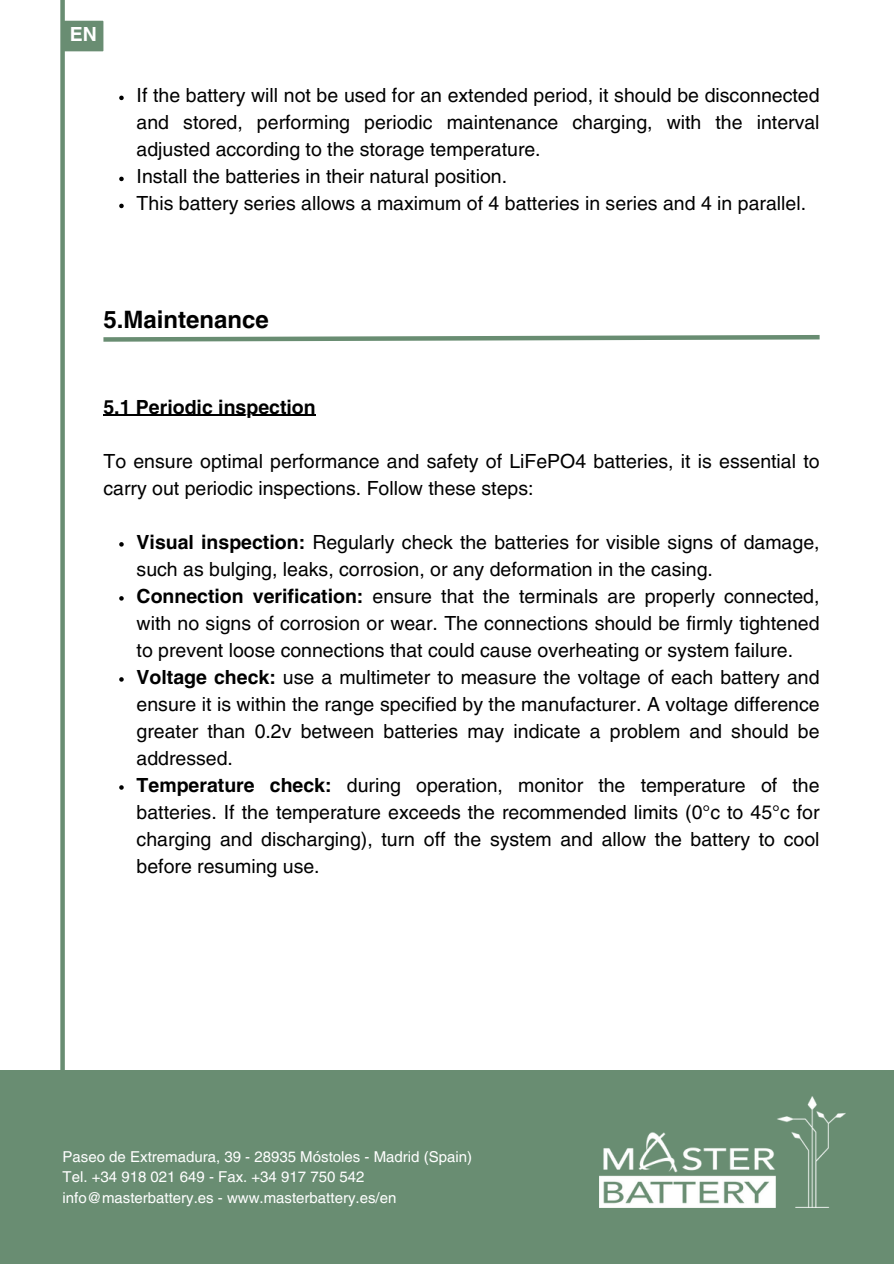
<style>
.page{position:relative;width:894px;height:1264px;background:#fff}
.page>*{position:absolute;margin:0;border:0;box-sizing:border-box;transform-origin:0 0}
.t1{font:700 24px "Helvetica LT Pro";color:#000}
.t2{font:19.5px/27px "Helvetica LT Pro";color:#000;text-align:justify}
.t3{font:700 19.5px "Helvetica LT Pro";color:#000}
.t4{font:700 19.5px "Helvetica LT Pro";color:#fff}
.t5{font:15px "Helvetica LT Pro";color:#fff}
.s1{font-weight:700}
</style>
<div class="page">
<div style="left:60px;top:0;width:5px;height:1070px;background:#698d72"></div>
<div style="left:0;top:1070px;width:893px;height:193px;background:#698d72"></div>
<img style="left:599px;top:1096px;width:246px;height:111px">
<svg style="left:65px;top:21px;width:38px;height:30px"></svg>
<svg style="left:119px;top:96px;width:5px;height:4px"></svg>
<svg style="left:119px;top:177px;width:5px;height:4px"></svg>
<svg style="left:119px;top:204px;width:5px;height:4px"></svg>
<svg style="left:103px;top:335px;width:717px;height:7px"></svg>
<hr style="left:103px;top:415px;width:213px;height:1px;background:#000">
<svg style="left:119px;top:542px;width:5px;height:4px"></svg>
<svg style="left:119px;top:596px;width:5px;height:4px"></svg>
<svg style="left:119px;top:677px;width:5px;height:4px"></svg>
<svg style="left:119px;top:785px;width:5px;height:4px"></svg>
<p class="t4" style="left:70px;top:27px;width:29px">EN</p>
<h1 class="t2" style="left:136px;top:84px;width:684px">If the battery will not be used for an extended period, it should be disconnected and stored, performing periodic maintenance charging, with the interval adjusted according to the storage temperature.</h1>
<h3 class="t2" style="left:136px;top:165px;width:372px">Install the batteries in their natural position.</h3>
<h4 class="t2" style="left:136px;top:192px;width:670px">This battery series allows a maximum of 4 batteries in series and 4 in parallel.</h4>
<p class="t1" style="left:103px;top:311px;width:167px">5.Maintenance</p>
<p class="t3" style="left:103px;top:400px;width:214px">5.1 Periodic inspection</p>
<p class="t2" style="left:103px;top:449px;width:717px">To ensure optimal performance and safety of LiFePO4 batteries, it is essential to carry out periodic inspections. Follow these steps:</p>
<p class="t2" style="left:136px;top:530px;width:684px"><span class="s1">Visual inspection:</span> Regularly check the batteries for visible signs of damage, such as bulging, leaks, corrosion, or any deformation in the casing.</p>
<h4 class="t2" style="left:136px;top:584px;width:684px"><span class="s1">Connection verification:</span> ensure that the terminals are properly connected, with no signs of corrosion or wear. The connections should be firmly tightened to prevent loose connections that could cause overheating or system failure.</h4>
<p class="t2" style="left:136px;top:665px;width:684px"><span class="s1">Voltage check:</span> use a multimeter to measure the voltage of each battery and ensure it is within the range specified by the manufacturer. A voltage difference greater than 0.2v between batteries may indicate a problem and should be addressed.</p>
<p class="t2" style="left:136px;top:773px;width:684px"><span class="s1">Temperature check:</span> during operation, monitor the temperature of the batteries. If the temperature exceeds the recommended limits (0°c to 45°c for charging and discharging), turn off the system and allow the battery to cool before resuming use.</p>
<h2 class="t5" style="left:63px;top:1151px;width:411px">Paseo de Extremadura, 39 - 28935 Móstoles - Madrid (Spain)</h2>
<p class="t5" style="left:63px;top:1171px;width:303px">Tel. +34 918 021 649 - Fax. +34 917 750 542</p>
<p class="t5" style="left:63px;top:1191px;width:335px">info@masterbattery.es - www.masterbattery.es/en</p>
</div>
